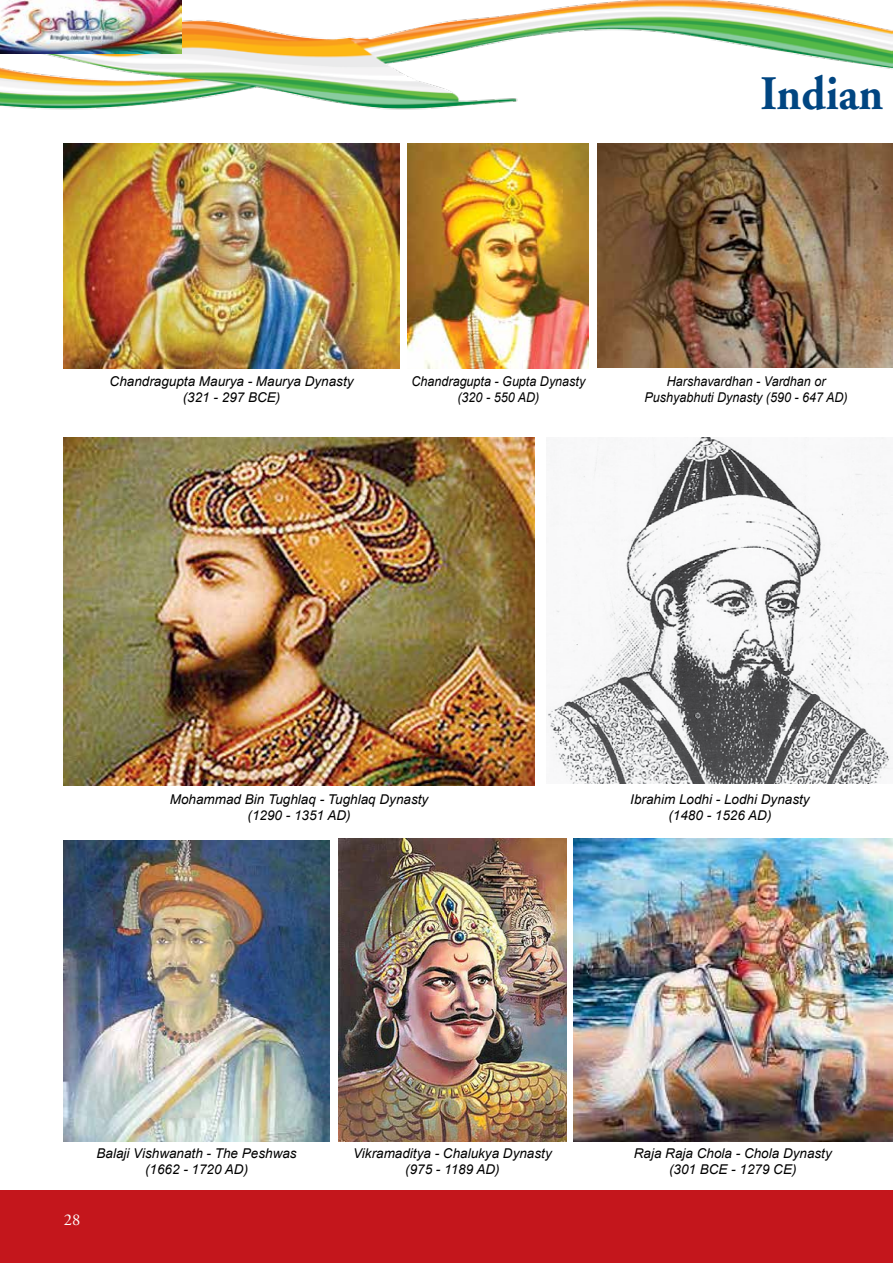
<style>
.page{position:relative;width:893px;height:1263px;background:#fff}
.page>*{position:absolute;margin:0;border:0;box-sizing:border-box;transform-origin:0 0}
.t1{font:700 48px "Adobe Garamond";color:#004581;scale:.94 1}
.t2{font:16.5px "Adobe Garamond";color:#fff}
.t3{font:italic 13.5px/16.2px "Arial";color:#000;text-align:center}
.t4{font:italic 13.5px/16.2px "Arial";color:#000;text-align:center;scale:.93 1}
</style>
<div class="page">
<img style="left:0;top:0;width:893px;height:110px">
<img style="left:0;top:0;width:181px;height:53px">
<div style="left:0;top:1191px;width:893px;height:72px;background:#c4161c"></div>
<svg style="left:755px;top:0;width:131px;height:110px"></svg>
<img style="left:64px;top:144px;width:335px;height:224px">
<img style="left:408px;top:144px;width:181px;height:224px">
<img style="left:597px;top:144px;width:296px;height:224px">
<img style="left:64px;top:437px;width:470px;height:349px">
<img style="left:546px;top:437px;width:347px;height:347px">
<img style="left:64px;top:841px;width:266px;height:300px">
<img style="left:339px;top:839px;width:227px;height:302px">
<img style="left:573px;top:839px;width:320px;height:302px">
<h1 class="t1" style="left:760px;top:67px;width:132px">Indian</h1>
<p class="t3" style="left:110px;top:373px;width:245px">Chandragupta Maurya - Maurya Dynasty (321 - 297 BCE)</p>
<p class="t4" style="left:411px;top:373px;width:188px">Chandragupta - Gupta Dynasty (320 - 550 AD)</p>
<p class="t4" style="left:644px;top:373px;width:220px">Harshavardhan - Vardhan or<br>Pushyabhuti Dynasty (590 - 647 AD)</p>
<p class="t3" style="left:170px;top:791px;width:260px">Mohammad Bin Tughlaq - Tughlaq Dynasty (1290 - 1351 AD)</p>
<p class="t3" style="left:630px;top:791px;width:181px">Ibrahim Lodhi - Lodhi Dynasty (1480 - 1526 AD)</p>
<p class="t2" style="left:64px;top:1210px;width:18px">28</p>
<p class="t3" style="left:97px;top:1145px;width:202px">Balaji Vishwanath - The Peshwas (1662 - 1720 AD)</p>
<p class="t3" style="left:353px;top:1145px;width:200px">Vikramaditya - Chalukya Dynasty (975 - 1189 AD)</p>
<p class="t3" style="left:634px;top:1145px;width:200px">Raja Raja Chola - Chola Dynasty (301 BCE - 1279 CE)</p>
</div>
